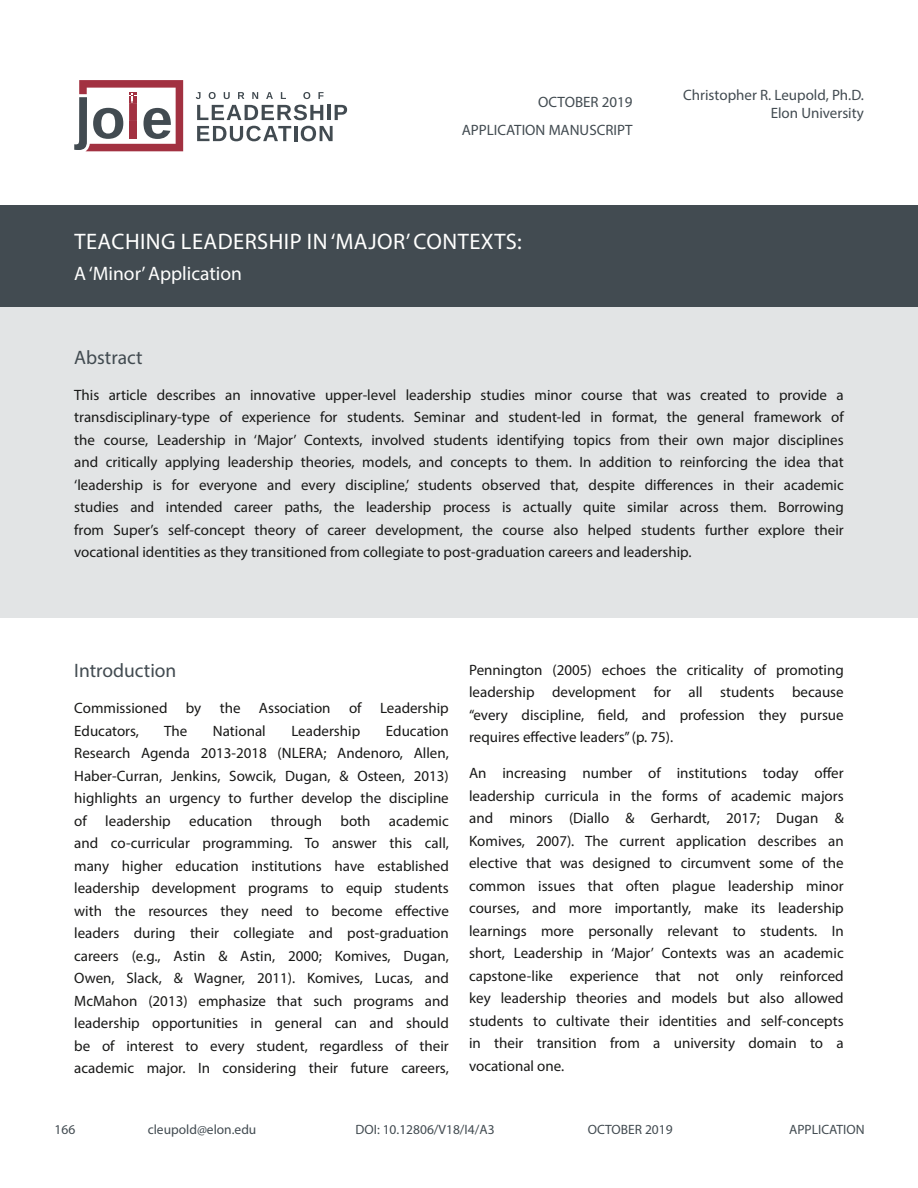
<style>
.page{position:relative;width:918px;height:1188px;background:#fff}
.page>*{position:absolute;margin:0;border:0;box-sizing:border-box;transform-origin:0 0}
.t1{font:22.5px "Myriad Pro";letter-spacing:.02em;color:#fffffe}
.t2{font:19.5px "Myriad Pro";color:#424b51}
.t3{font:19.5px "Myriad Pro";color:#fffffe}
.t4{font:15px/22.5px "Myriad Pro";color:#181817;text-align:justify}
.t5{font:15px/27.8px "Myriad Pro";color:#424b51;text-align:right}
.t6{font:13.5px "Myriad Pro";color:#424b51}
</style>
<div class="page">
<div style="left:0;top:305px;width:918px;height:313px;background:#e2e4e5"></div>
<div style="left:0;top:205px;width:918px;height:102px;background:#424b51"></div>
<svg style="left:196px;top:92px;width:5px;height:7px"></svg>
<svg style="left:209px;top:92px;width:7px;height:7px"></svg>
<svg style="left:224px;top:92px;width:6px;height:7px"></svg>
<svg style="left:238px;top:92px;width:6px;height:7px"></svg>
<svg style="left:252px;top:92px;width:6px;height:7px"></svg>
<svg style="left:266px;top:92px;width:7px;height:7px"></svg>
<svg style="left:281px;top:92px;width:5px;height:7px"></svg>
<svg style="left:303px;top:92px;width:7px;height:7px"></svg>
<svg style="left:318px;top:92px;width:6px;height:7px"></svg>
<svg style="left:197px;top:105px;width:126px;height:15px"></svg>
<hr style="left:327px;top:105px;width:4px;height:15px;background:#424b51">
<svg style="left:335px;top:105px;width:12px;height:15px"></svg>
<svg style="left:197px;top:126px;width:94px;height:15px"></svg>
<hr style="left:294px;top:126px;width:3px;height:15px;background:#424b51">
<svg style="left:301px;top:126px;width:32px;height:15px"></svg>
<svg style="left:74px;top:80px;width:109px;height:71px"></svg>
<p class="t5" style="left:462px;top:88px;width:172px">OCTOBER 2019<br>APPLICATION MANUSCRIPT</p>
<p class="t5" style="left:683px;top:86px;width:182px;line-height:18px">Christopher R. Leupold, Ph.D.<br>Elon University</p>
<h1 class="t1" style="left:74px;top:227px;width:449px">TEACHING LEADERSHIP IN ‘MAJOR’ CONTEXTS:</h1>
<h2 class="t3" style="left:74px;top:261px;width:169px">A ‘Minor’ Application</h2>
<h2 class="t2" style="left:74px;top:345px;width:70px">Abstract</h2>
<p class="t4" style="left:74px;top:383px;width:771px">This article describes an innovative upper-level leadership studies minor course that was created to provide a transdisciplinary-type of experience for students. Seminar and student-led in format, the general framework of the course, Leadership in ‘Major’ Contexts, involved students identifying topics from their own major disciplines and critically applying leadership theories, models, and concepts to them. In addition to reinforcing the idea that ‘leadership is for everyone and every discipline,’ students observed that, despite differences in their academic studies and intended career paths, the leadership process is actually quite similar across them. Borrowing from Super’s self-concept theory of career development, the course also helped students further explore their vocational identities as they transitioned from collegiate to post-graduation careers and leadership.</p>
<h2 class="t2" style="left:74px;top:659px;width:104px">Introduction</h2>
<p class="t4" style="left:74px;top:697px;width:376px">Commissioned by the Association of Leadership<br>Educators,</p>
<p class="t4" style="left:74px;top:719px;width:376px;text-indent:312px">Education Research Agenda 2013-2018 (NLERA; Andenoro, Allen, Haber-Curran, Jenkins, Sowcik, Dugan, &amp; Osteen, 2013) highlights an urgency to further develop the discipline of leadership education through both academic and co-curricular programming. To answer this call, many higher education institutions have established leadership development programs to equip students with the resources they need to become effective leaders during their collegiate and post-graduation careers (e.g., Astin &amp; Astin, 2000; Komives, Dugan, Owen, Slack, &amp; Wagner, 2011). Komives, Lucas, and McMahon (2013) emphasize that such programs and leadership opportunities in general can and should be of interest to every student, regardless of their academic major. In considering their future careers,</p>
<p class="t4" style="left:164px;top:719px;width:25px">The</p>
<p class="t4" style="left:213px;top:719px;width:54px">National</p>
<p class="t4" style="left:291px;top:719px;width:70px">Leadership</p>
<p class="t4" style="left:469px;top:658px;width:376px">Pennington (2005) echoes the criticality of promoting leadership development for all students because “every discipline, field, and profession they pursue requires effective leaders” (p. 75).</p>
<p class="t4" style="left:469px;top:762px;width:376px">An increasing number of institutions today offer leadership curricula in the forms of academic majors and minors (Diallo &amp; Gerhardt, 2017; Dugan &amp; Komives, 2007). The current application describes an elective that was designed to circumvent some of the common issues that often plague leadership minor courses, and more importantly, make its leadership learnings more personally relevant to students. In short, Leadership in ‘Major’ Contexts was an academic capstone-like experience that not only reinforced key leadership theories and models but also allowed students to cultivate their identities and self-concepts in their transition from a university domain to a vocational one.</p>
<p class="t6" style="left:55px;top:1121px;width:22px">166</p>
<p class="t6" style="left:148px;top:1121px;width:110px">cleupold@elon.edu</p>
<p class="t6" style="left:356px;top:1121px;width:141px">DOI: 10.12806/V18/I4/A3</p>
<p class="t6" style="left:588px;top:1121px;width:86px">OCTOBER 2019</p>
<p class="t6" style="left:789px;top:1121px;width:77px">APPLICATION</p>
</div>
